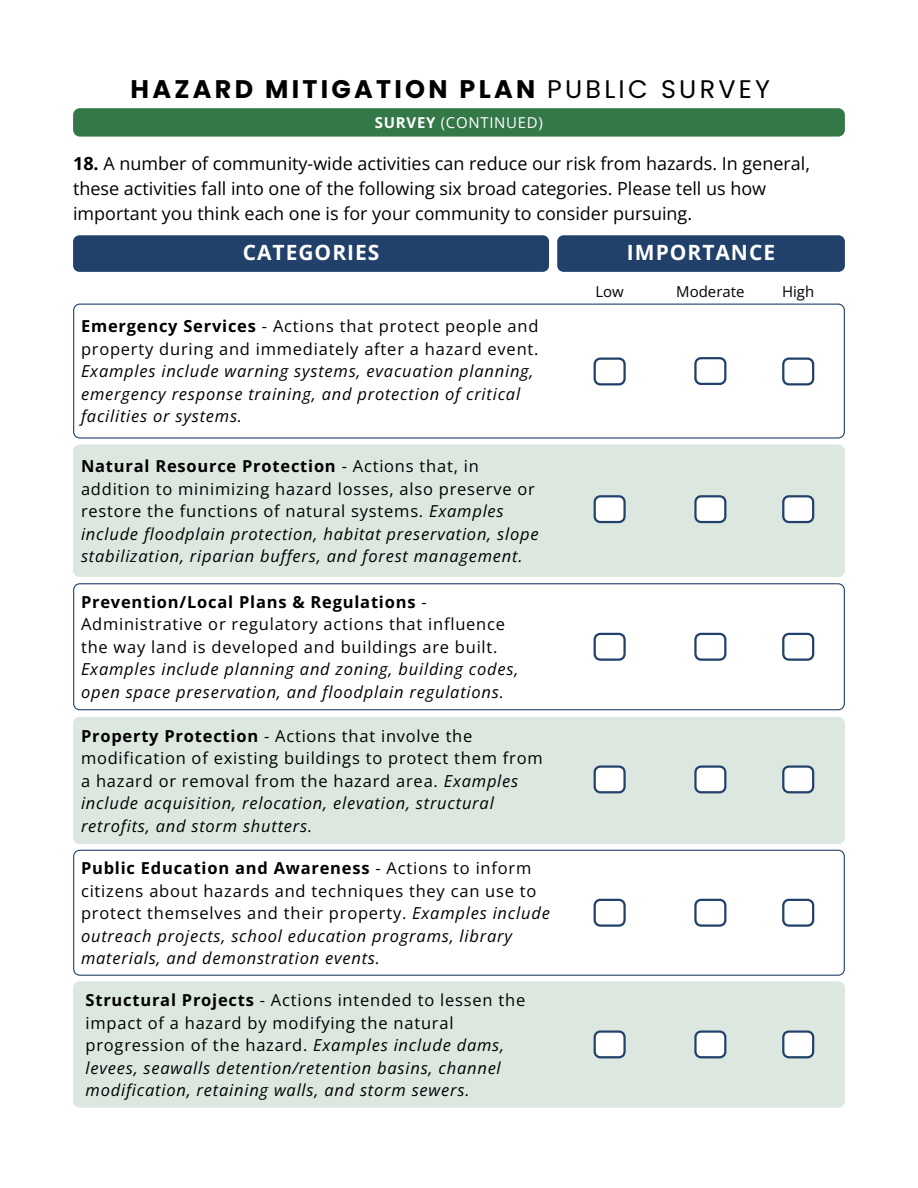
<style>
.page{position:relative;width:918px;height:1188px;background:#fff}
.page>*{position:absolute;margin:0;border:0;box-sizing:border-box;transform-origin:0 0}
.t1{font:700 25.5px "Poppins";letter-spacing:.13em;color:#000}
.t2{font:700 21px "Open Sans";letter-spacing:.045em;color:#fff}
.t3{font:18px/24.8px "Open Sans";color:#000}
.t4{font:italic 16.5px/22.5px "Open Sans";letter-spacing:.045em;color:#000}
.t5{font:16.5px/22.5px "Open Sans";letter-spacing:.045em;color:#000}
.t6{font:15px "Open Sans";letter-spacing:.05em;color:#fff}
.t7{font:15px "Open Sans";color:#000}
.s1{font-weight:400}
.s2{font-weight:700}
.s3{font-weight:700;font-style:normal}
.s4{font-style:normal}
.s5{font-style:italic}
</style>
<div class="page">
<div style="left:73px;top:235px;width:476px;height:37px;background:#21406a"></div>
<div style="left:557px;top:235px;width:288px;height:37px;background:#21406a"></div>
<svg style="left:73px;top:304px;width:772px;height:135px"></svg>
<svg style="left:594px;top:358px;width:32px;height:27px"></svg>
<svg style="left:694px;top:357px;width:32px;height:28px"></svg>
<svg style="left:782px;top:358px;width:32px;height:27px"></svg>
<div style="left:73px;top:445px;width:772px;height:132px;background:#dce8df"></div>
<svg style="left:594px;top:495px;width:32px;height:28px"></svg>
<svg style="left:694px;top:495px;width:32px;height:28px"></svg>
<svg style="left:782px;top:495px;width:32px;height:28px"></svg>
<svg style="left:73px;top:583px;width:772px;height:127px"></svg>
<div style="left:73px;top:717px;width:772px;height:127px;background:#dce8df"></div>
<svg style="left:73px;top:850px;width:772px;height:126px"></svg>
<div style="left:73px;top:981px;width:772px;height:126px;background:#dce8df"></div>
<svg style="left:73px;top:108px;width:772px;height:29px;background:#397b4b"></svg>
<svg style="left:594px;top:633px;width:32px;height:28px"></svg>
<svg style="left:694px;top:633px;width:32px;height:28px"></svg>
<svg style="left:782px;top:633px;width:32px;height:28px"></svg>
<svg style="left:594px;top:765px;width:32px;height:28px"></svg>
<svg style="left:694px;top:765px;width:32px;height:28px"></svg>
<svg style="left:782px;top:765px;width:32px;height:28px"></svg>
<svg style="left:594px;top:899px;width:32px;height:28px"></svg>
<svg style="left:694px;top:899px;width:32px;height:28px"></svg>
<svg style="left:782px;top:899px;width:32px;height:28px"></svg>
<svg style="left:594px;top:1030px;width:32px;height:28px"></svg>
<svg style="left:694px;top:1030px;width:32px;height:28px"></svg>
<svg style="left:782px;top:1030px;width:32px;height:28px"></svg>
<h3 class="t1" style="left:131px;top:71px;width:641px">HAZARD MITIGATION PLAN <span class="s1">PUBLIC SURVEY</span></h3>
<h3 class="t6" style="left:375px;top:112px;width:169px"><span class="s2">SURVEY</span> (CONTINUED)</h3>
<h1 class="t3" style="left:73px;top:151px;width:738px"><span class="s2">18.</span> A number of community-wide activities can reduce our risk from hazards. In general, these activities fall into one of the following six broad categories. Please tell us how important you think each one is for your community to consider pursuing.</h1>
<p class="t2" style="left:243px;top:238px;width:138px">CATEGORIES</p>
<h2 class="t2" style="left:627px;top:238px;width:150px">IMPORTANCE</h2>
<h2 class="t7" style="left:676px;top:281px;width:70px">Moderate</h2>
<p class="t7" style="left:782px;top:281px;width:34px">High</p>
<p class="t4" style="left:81px;top:315px;width:459px"><span class="s3">Emergency Services</span> <span class="s4">- Actions that protect people and property during and immediately after a hazard event.<br></span>Examples include warning systems, evacuation planning, emergency response training, and protection of critical facilities or systems.</p>
<p class="t4" style="left:81px;top:454px;width:459px"><span class="s3">Natural Resource Protection</span> <span class="s4">- Actions that, in addition to minimizing hazard losses, also preserve or restore the functions of natural systems.</span> Examples include floodplain protection, habitat preservation, slope stabilization, riparian buffers, and forest management.</p>
<h3 class="t4" style="left:81px;top:590px;width:439px"><span class="s3">Prevention/Local Plans &amp; Regulations</span> <span class="s4">- Administrative or regulatory actions that influence the way land is developed and buildings are built.<br></span>Examples include planning and zoning, building codes, open space preservation, and floodplain regulations.</h3>
<h3 class="t5" style="left:81px;top:724px;width:463px"><span class="s2">Property Protection</span> - Actions that involve the modification of existing buildings to protect them from a hazard or removal from the hazard area. <span class="s5">Examples include acquisition, relocation, elevation, structural retrofits, and storm shutters.</span></h3>
<h3 class="t4" style="left:81px;top:857px;width:470px"><span class="s3">Public Education and Awareness</span> <span class="s4">- Actions to inform citizens about hazards and techniques they can use to protect themselves and their property.</span> Examples include outreach projects, school education programs, library materials, and demonstration events.</h3>
<h3 class="t4" style="left:86px;top:988px;width:441px"><span class="s3">Structural Projects</span> <span class="s4">- Actions intended to lessen the impact of a hazard by modifying the natural progression of the hazard.</span> Examples include dams, levees, seawalls detention/retention basins, channel modification, retaining walls, and storm sewers.</h3>
<h4 class="t7" style="left:595px;top:281px;width:30px">Low</h4>
</div>
